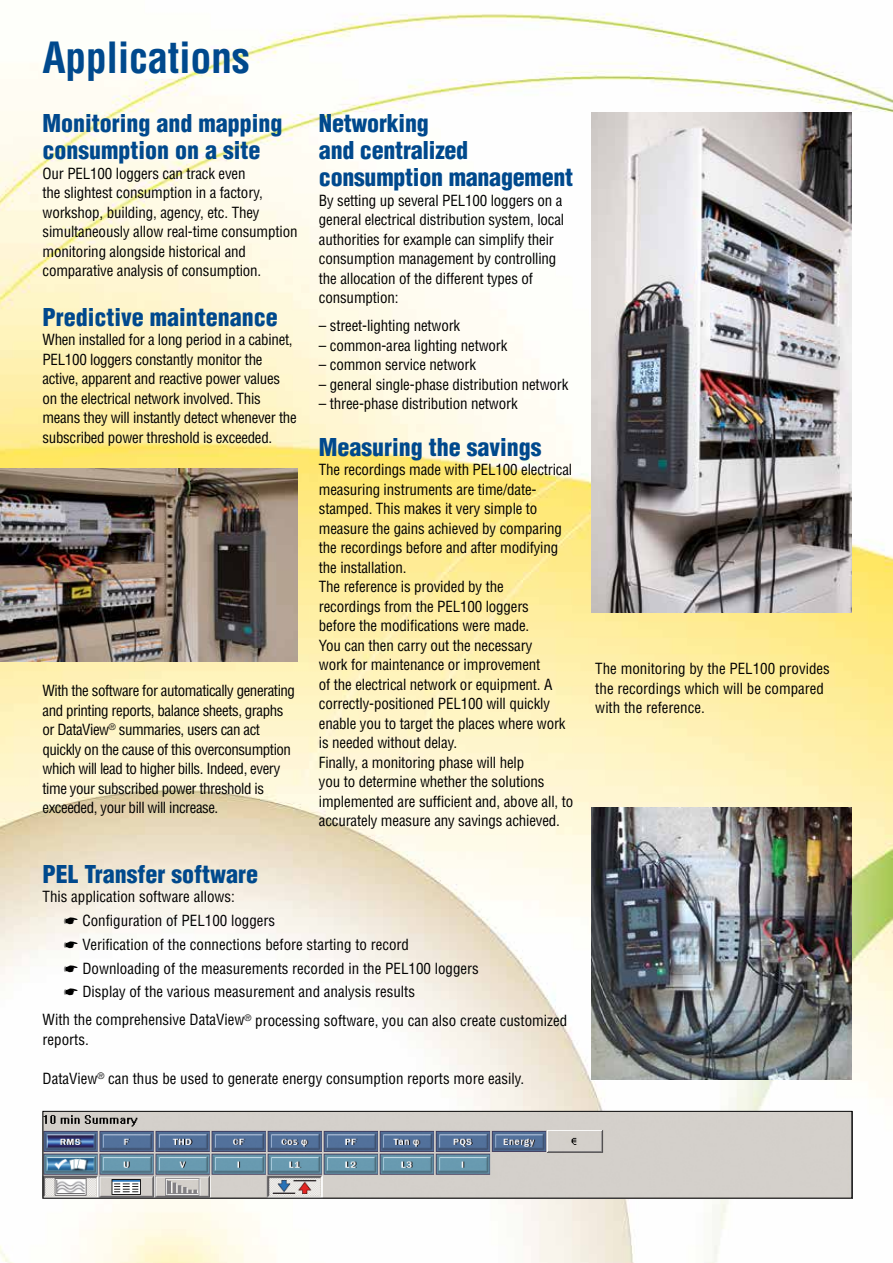
<style>
.page{position:relative;width:893px;height:1263px;background:#fff}
.page>*{position:absolute;margin:0;border:0;box-sizing:border-box;transform-origin:0 0}
.t1{font:700 condensed 42px "Helvetica LT Std";letter-spacing:-.01em;color:#00498d}
.t2{font:900 condensed 24px/27px "Helvetica LT Std";color:#00498d}
.t3{font:condensed 15px/19.5px "Helvetica LT Std";letter-spacing:-.01em;color:#000}
.t4{font:condensed 15px/19.5px "Helvetica LT Std";letter-spacing:-.03em;color:#000}
</style>
<div class="page">
<img style="left:0;top:13px;width:893px;height:1250px">
<img style="left:45px;top:1113px;width:805px;height:83px">
<div style="left:43px;top:1111px;width:809px;height:87px;border:1px solid #000"></div>
<img style="left:591px;top:113px;width:260px;height:499px">
<img style="left:591px;top:808px;width:260px;height:271px">
<img style="left:0;top:469px;width:298px;height:193px">
<h1 class="t1" style="left:43px;top:31px;width:209px">Applications</h1>
<h2 class="t2" style="left:43px;top:110px;width:242px">Monitoring and mapping consumption on a site</h2>
<p class="t3" style="left:43px;top:163px;width:257px">Our PEL100 loggers can track even<br>the slightest consumption in a factory, workshop, building, agency, etc. They simultaneously allow real-time consumption monitoring alongside historical and comparative analysis of consumption.</p>
<h2 class="t2" style="left:43px;top:303px;width:237px">Predictive maintenance</h2>
<p class="t3" style="left:43px;top:330px;width:256px">When installed for a long period in a cabinet, PEL100 loggers constantly monitor the active, apparent and reactive power values on the electrical network involved. This means they will instantly detect whenever the subscribed power threshold is exceeded.</p>
<p class="t4" style="left:43px;top:681px;width:254px">With the software for automatically generating and printing reports, balance sheets, graphs or DataView<sup>®</sup> summaries, users can act quickly on the cause of this overconsumption which will lead to higher bills. Indeed, every time your subscribed power threshold is exceeded, your bill will increase.</p>
<h2 class="t2" style="left:319px;top:110px;width:256px">Networking<br>and centralized consumption management</h2>
<p class="t3" style="left:319px;top:190px;width:247px">By setting up several PEL100 loggers on a general electrical distribution system, local authorities for example can simplify their consumption management by controlling the allocation of the different types of consumption:</p>
<p class="t3" style="left:319px;top:316px;width:143px">– street-lighting network</p>
<p class="t3" style="left:319px;top:335px;width:190px">– common-area lighting network</p>
<p class="t3" style="left:319px;top:355px;width:159px">– common service network</p>
<p class="t3" style="left:319px;top:374px;width:251px">– general single-phase distribution network</p>
<p class="t3" style="left:319px;top:394px;width:200px">– three-phase distribution network</p>
<h2 class="t2" style="left:319px;top:433px;width:224px">Measuring the savings</h2>
<p class="t3" style="left:319px;top:460px;width:256px">The recordings made with PEL100 electrical measuring instruments are time/date&shy;stamped. This makes it very simple to measure the gains achieved by comparing the recordings before and after modifying the installation.<br>The reference is provided by the<br>recordings from the PEL100 loggers<br>before the modifications were made.<br>You can then carry out the necessary<br>work for maintenance or improvement<br>of the electrical network or equipment. A correctly-positioned PEL100 will quickly enable you to target the places where work is needed without delay.<br>Finally, a monitoring phase will help<br>you to determine whether the solutions implemented are sufficient and, above all, to accurately measure any savings achieved.</p>
<h2 class="t2" style="left:43px;top:860px;width:217px">PEL Transfer software</h2>
<p class="t3" style="left:64px;top:885px;width:417px;line-height:23.7px;text-indent:-21px">This application software allows:<br>☛ Configuration of PEL100 loggers<br>☛ Verification of the connections before starting to record<br>☛ Downloading of the measurements recorded in the PEL100 loggers ☛ Display of the various measurement and analysis results</p>
<p class="t3" style="left:43px;top:1010px;width:526px">With the comprehensive DataView<sup>®</sup> processing software, you can also create customized reports.</p>
<p class="t3" style="left:43px;top:1069px;width:483px">DataView<sup>®</sup> can thus be used to generate energy consumption reports more easily.</p>
<p class="t3" style="left:595px;top:659px;width:236px">The monitoring by the PEL100 provides the recordings which will be compared with the reference.</p>
</div>
